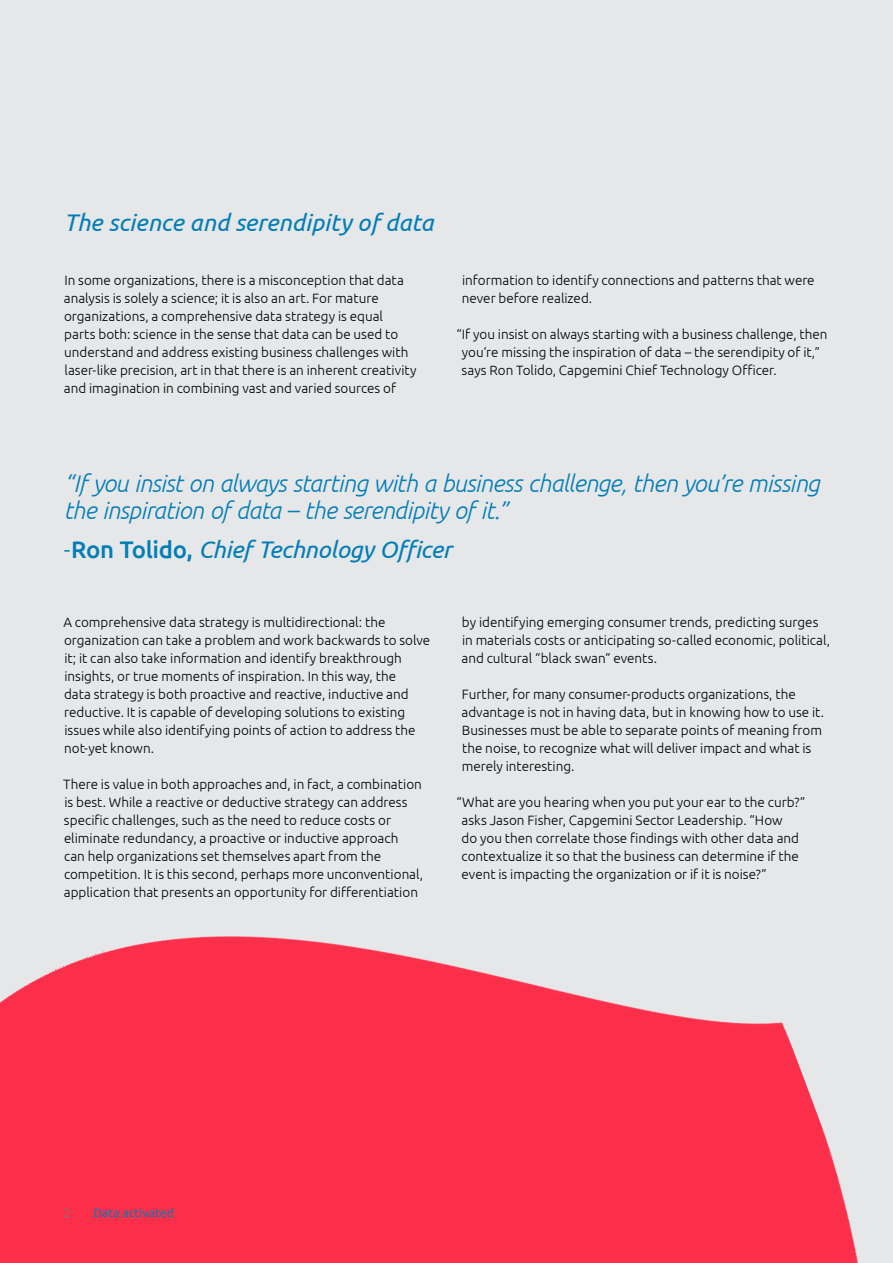
<style>
.page{position:relative;width:893px;height:1263px;background:#e6e7e8}
.page>*{position:absolute;margin:0;border:0;box-sizing:border-box;transform-origin:0 0}
.t1{font:italic 300 24px/27px "Ubuntu";letter-spacing:-.025em;color:#007db7}
.t2{font:italic 24px "Ubuntu";color:#007db7}
.t3{font:300 13.5px/18px "Ubuntu";color:#000}
.t4{font:12px "Ubuntu";letter-spacing:.01em;color:#007db7}
.t5{font:300 12px "Ubuntu";color:#77787b}
.s1{font-weight:300;font-style:normal}
.s2{font-weight:500;font-style:normal}
</style>
<div class="page">
<img style="left:0;top:936px;width:858px;height:327px">
<h1 class="t2" style="left:64px;top:208px;width:371px">The science and serendipity of data</h1>
<p class="t3" style="left:64px;top:270px;width:354px">In some organizations, there is a misconception that data analysis is solely a science; it is also an art. For mature organizations, a comprehensive data strategy is equal parts both: science in the sense that data can be used to understand and address existing business challenges with laser-like precision, art in that there is an inherent creativity and imagination in combining vast and varied sources of</p>
<p class="t3" style="left:462px;top:270px;width:354px">information to identify connections and patterns that were never before realized.</p>
<p class="t3" style="left:462px;top:324px;width:367px;text-indent:-5px">“If you insist on always starting with a business challenge, then you’re missing the inspiration of data – the serendipity of it,” says Ron Tolido, Capgemini Chief Technology Officer.</p>
<h1 class="t1" style="left:64px;top:469px;width:757px">“If you insist on always starting with a business challenge, then you’re missing the inspiration of data – the serendipity of it.”</h1>
<h1 class="t2" style="left:64px;top:535px;width:389px"><span class="s1">-</span><span class="s2">Ron Tolido,</span> Chief Technology Officer</h1>
<p class="t3" style="left:63px;top:612px;width:368px">A comprehensive data strategy is multidirectional: the organization can take a problem and work backwards to solve it; it can also take information and identify breakthrough insights, or true moments of inspiration. In this way, the<br>data strategy is both proactive and reactive, inductive and reductive. It is capable of developing solutions to existing issues while also identifying points of action to address the not-yet known.</p>
<p class="t3" style="left:63px;top:774px;width:361px">There is value in both approaches and, in fact, a combination is best. While a reactive or deductive strategy can address specific challenges, such as the need to reduce costs or eliminate redundancy, a proactive or inductive approach<br>can help organizations set themselves apart from the competition. It is this second, perhaps more unconventional, application that presents an opportunity for differentiation</p>
<p class="t3" style="left:461px;top:612px;width:370px">by identifying emerging consumer trends, predicting surges in materials costs or anticipating so-called economic, political, and cultural “black swan” events.</p>
<p class="t3" style="left:461px;top:684px;width:364px">Further, for many consumer-products organizations, the advantage is not in having data, but in knowing how to use it.<br>Businesses must be able to separate points of meaning from the noise, to recognize what will deliver impact and what is merely interesting.</p>
<p class="t3" style="left:461px;top:792px;width:346px;text-indent:-5px">“What are you hearing when you put your ear to the curb?” asks Jason Fisher, Capgemini Sector Leadership. “How<br>do you then correlate those findings with other data and contextualize it so that the business can determine if the event is impacting the organization or if it is noise?”</p>
<p class="t5" style="left:64px;top:1205px;width:8px">2</p>
<p class="t4" style="left:94px;top:1205px;width:82px">Data activated</p>
</div>
